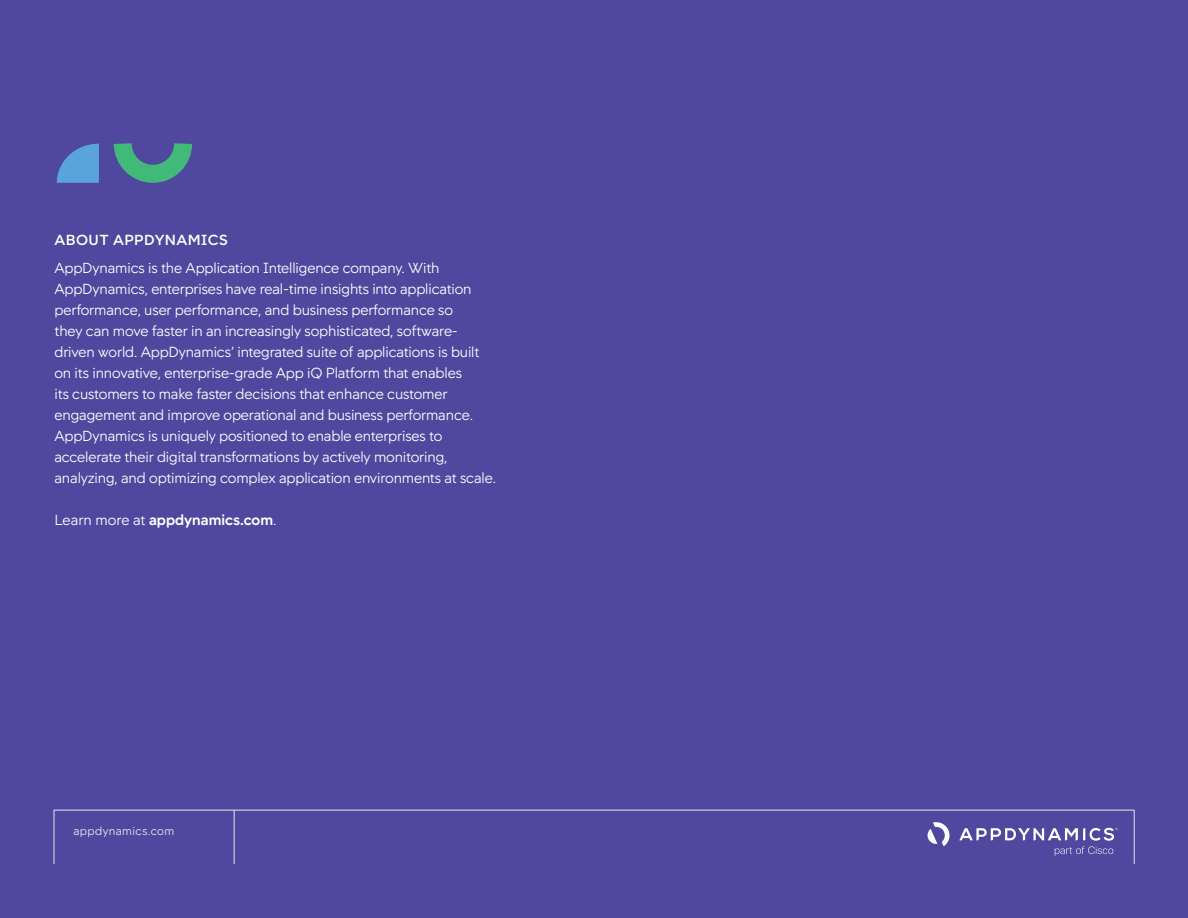
<style>
.page{position:relative;width:1188px;height:918px;background:#4f489e}
.page>*{position:absolute;margin:0;border:0;box-sizing:border-box;transform-origin:0 0}
.t1{font:300 15px/21px "App D Sans";letter-spacing:-.01em;color:#fff}
.t2{font:700 15px "App D Sans";color:#fff}
.t3{font:500 15px "App D Sans";letter-spacing:.03em;color:#fff}
.t4{font:300 12px "App D Sans";letter-spacing:.03em;color:#e5e9ee}
.s1{font-weight:300}
</style>
<div class="page">
<hr style="left:54px;top:810px;width:1080px;height:1px;background:#e5e9ee">
<hr style="left:54px;top:810px;width:1px;height:54px;background:#e5e9ee">
<hr style="left:234px;top:810px;width:1px;height:54px;background:#e5e9ee">
<hr style="left:1134px;top:810px;width:1px;height:54px;background:#e5e9ee">
<svg style="left:928px;top:822px;width:22px;height:24px"></svg>
<svg style="left:959px;top:828px;width:159px;height:28px"></svg>
<svg style="left:57px;top:144px;width:42px;height:39px"></svg>
<svg style="left:113px;top:143px;width:79px;height:40px"></svg>
<p class="t3" style="left:54px;top:231px;width:175px">ABOUT APPDYNAMICS</p>
<p class="t1" style="left:54px;top:257px;width:443px">AppDynamics is the Application Intelligence company. With AppDynamics, enterprises have real-time insights into application performance, user performance, and business performance so<br>they can move faster in an increasingly sophisticated, software&shy;driven world. AppDynamics’ integrated suite of applications is built on its innovative, enterprise-grade App iQ Platform that enables<br>its customers to make faster decisions that enhance customer engagement and improve operational and business performance.<br>AppDynamics is uniquely positioned to enable enterprises to accelerate their digital transformations by actively monitoring, analyzing, and optimizing complex application environments at scale.</p>
<p class="t2" style="left:54px;top:511px;width:223px"><span class="s1">Learn more at</span> appdynamics.com<span class="s1">.</span></p>
<p class="t4" style="left:73px;top:824px;width:103px">appdynamics.com</p>
</div>
